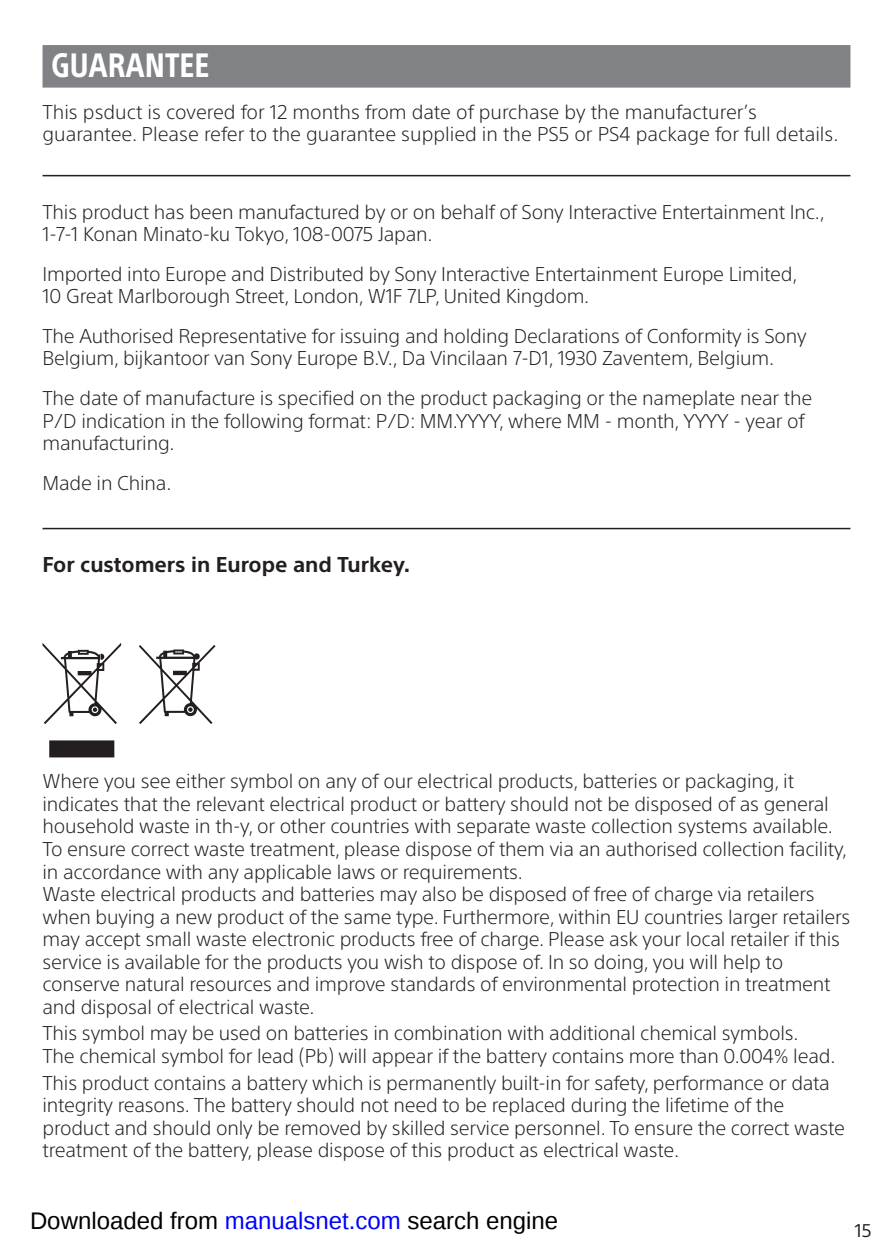
<style>
.page{position:relative;width:893px;height:1259px;background:#fff}
.page>*{position:absolute;margin:0;border:0;box-sizing:border-box;transform-origin:0 0}
.Main_Heading{font:700 condensed 33px "SST";color:#fff}
.t1{font:700 21px "SST";color:#231f20}
.Body{font:300 19.5px/22.5px "SST";letter-spacing:-.01em;color:#231f20}
.t2{font:18px "SST";color:#231f20}
</style>
<div class="page">
<div style="left:43px;top:45px;width:807px;height:43px;background:#808285"></div>
<hr style="left:43px;top:175px;width:807px;height:1px;background:#231f20">
<hr style="left:43px;top:528px;width:807px;height:1px;background:#231f20">
<svg style="left:43px;top:643px;width:78px;height:114px"></svg>
<svg style="left:139px;top:645px;width:77px;height:79px"></svg>
<p class="Main_Heading" style="left:51px;top:45px;width:160px">GUARANTEE</p>
<p class="Body" style="left:43px;top:100px;width:798px">This psduct is covered for 12 months from date of purchase by the manufacturer’s guarantee. Please refer to the guarantee supplied in the PS5 or PS4 package for full details.</p>
<p class="Body" style="left:43px;top:201px;width:784px">This product has been manufactured by or on behalf of Sony Interactive Entertainment Inc.,<br>1-7-1 Konan Minato-ku Tokyo, 108-0075 Japan.</p>
<p class="Body" style="left:43px;top:263px;width:756px">Imported into Europe and Distributed by Sony Interactive Entertainment Europe Limited,<br>10 Great Marlborough Street, London, W1F 7LP, United Kingdom.</p>
<p class="Body" style="left:43px;top:325px;width:765px">The Authorised Representative for issuing and holding Declarations of Conformity is Sony<br>Belgium, bijkantoor van Sony Europe B.V., Da Vincilaan 7-D1, 1930 Zaventem, Belgium.</p>
<p class="Body" style="left:43px;top:387px;width:771px">The date of manufacture is specified on the product packaging or the nameplate near the<br>P/D indication in the following format: P/D: MM.YYYY, where MM - month, YYYY - year of manufacturing.</p>
<p class="Body" style="left:43px;top:471px;width:130px">Made in China.</p>
<p class="t1" style="left:43px;top:552px;width:369px">For customers in Europe and Turkey.</p>
<p class="Body" style="left:43px;top:770px;width:809px">Where you see either symbol on any of our electrical products, batteries or packaging, it indicates that the relevant electrical product or battery should not be disposed of as general household waste in th-y, or other countries with separate waste collection systems available.<br>To ensure correct waste treatment, please dispose of them via an authorised collection facility, in accordance with any applicable laws or requirements.<br>Waste electrical products and batteries may also be disposed of free of charge via retailers when buying a new product of the same type. Furthermore, within EU countries larger retailers may accept small waste electronic products free of charge. Please ask your local retailer if this service is available for the products you wish to dispose of. In so doing, you will help to conserve natural resources and improve standards of environmental protection in treatment and disposal of electrical waste.</p>
<p class="Body" style="left:43px;top:1022px;width:794px">This symbol may be used on batteries in combination with additional chemical symbols.<br>The chemical symbol for lead (Pb) will appear if the battery contains more than 0.004% lead.</p>
<p class="Body" style="left:43px;top:1071px;width:804px">This product contains a battery which is permanently built-in for safety, performance or data integrity reasons. The battery should not need to be replaced during the lifetime of the product and should only be removed by skilled service personnel. To ensure the correct waste treatment of the battery, please dispose of this product as electrical waste.</p>
<p class="t2" style="left:855px;top:1219px;width:19px">15</p>
</div>
